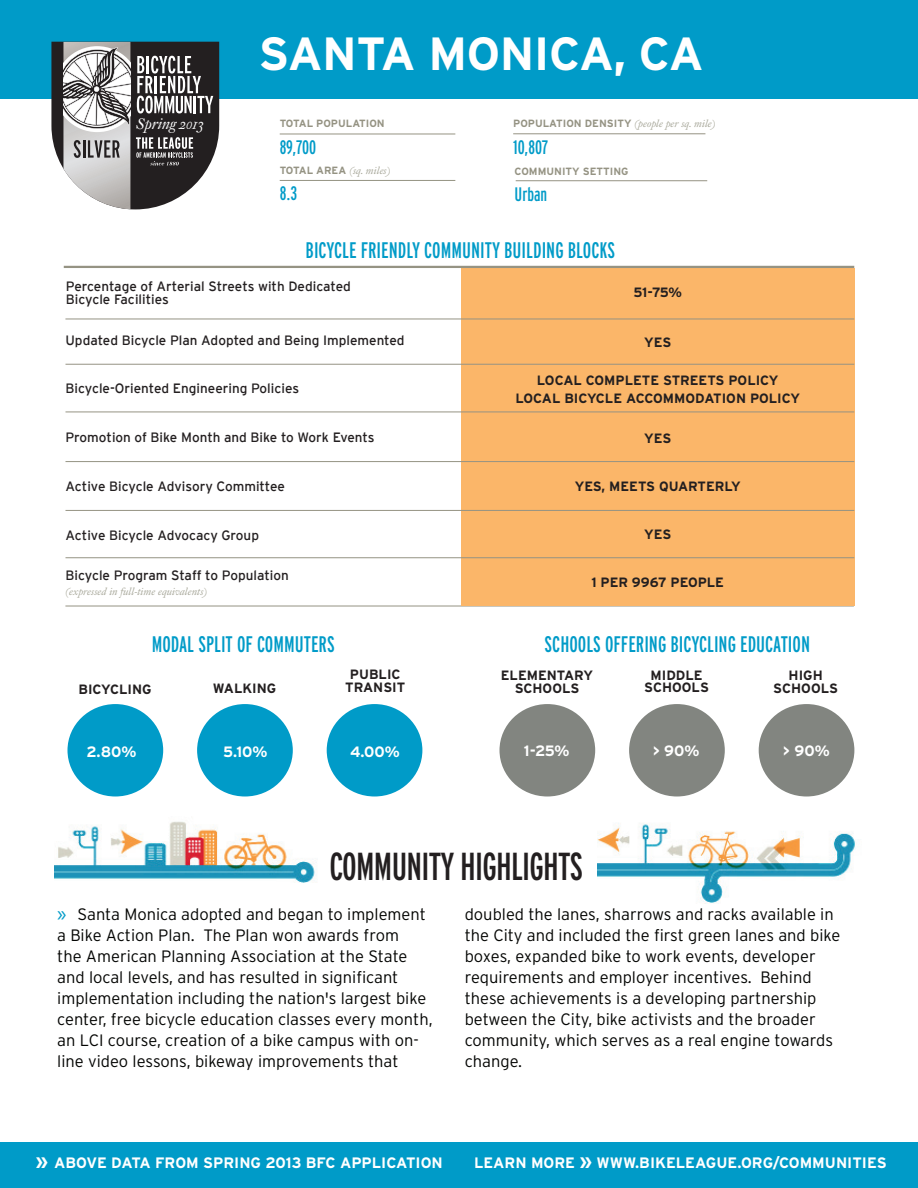
<style>
.page{position:relative;width:918px;height:1188px;background:#fff}
.page>*{position:absolute;margin:0;border:0;box-sizing:border-box;transform-origin:0 0}
.t1{font:700 46.5px "Interstate";letter-spacing:-.01em;color:#fff}
.t2{font:extra-condensed 39px "Interstate";letter-spacing:-.02em;color:#231f20}
.t3{font:extra-condensed 22.5px "Interstate";color:#009bc8}
.t4{font:extra-condensed 19.5px "Interstate";color:#009bc8}
.t5{font:300 16.5px/21px "Interstate";color:#040503}
.t6{font:700 15.15px "Interstate";color:#fff}
.t7{font:700 15px "Interstate";color:#fff}
.t8{font:italic 15px "DTL Fleischmann SD";color:#fff}
.t9{font:13.5px/13.5px "Interstate";color:#231f20}
.t10{font:700 13.5px/13.2px "Interstate";color:#231f20;text-align:center}
.t11{font:italic 10.5px "Fleischman BT Pro";color:#a6a698}
.t12{font:700 10.5px "Interstate";color:#959383}
.s1{font-family:"Interstate";font-weight:700;font-style:normal;color:#959383}
.s2{font-family:"Myriad Pro";font-weight:400;font-size:22.5px;color:#009bc8}
.s3{font-size:20.25px}
</style>
<div class="page">
<div style="left:0;top:0;width:918px;height:99px;background:#009bc8"></div>
<div style="left:0;top:1143px;width:918px;height:45px;background:#009bc8"></div>
<hr style="left:65px;top:606px;width:789px;height:1px;background:#959383">
<img style="left:54px;top:821px;width:261px;height:62px">
<img style="left:597px;top:823px;width:258px;height:80px">
<hr style="left:513px;top:133px;width:192px;height:1px;background:#959383">
<hr style="left:280px;top:134px;width:175px;height:1px;background:#959383">
<hr style="left:280px;top:180px;width:175px;height:1px;background:#959383">
<hr style="left:516px;top:180px;width:191px;height:1px;background:#959383">
<div style="left:461px;top:315px;width:393px;height:52px;background:#fbb669"></div>
<div style="left:461px;top:362px;width:393px;height:52px;background:#fbb669"></div>
<div style="left:461px;top:413px;width:393px;height:49px;background:#fbb669"></div>
<div style="left:461px;top:461px;width:393px;height:49px;background:#fbb669"></div>
<div style="left:461px;top:509px;width:393px;height:50px;background:#fbb669"></div>
<div style="left:461px;top:557px;width:393px;height:49px;background:#fbb669"></div>
<hr style="left:66px;top:557px;width:788px;height:1px;background:#959383">
<hr style="left:66px;top:510px;width:788px;height:1px;background:#959383">
<hr style="left:66px;top:412px;width:788px;height:1px;background:#959383">
<hr style="left:66px;top:364px;width:788px;height:1px;background:#959383">
<div style="left:67px;top:704px;width:96px;height:92px;background:#009bc8;border-radius:50%"></div>
<div style="left:197px;top:704px;width:96px;height:92px;background:#009bc8;border-radius:50%"></div>
<div style="left:327px;top:704px;width:95px;height:92px;background:#009bc8;border-radius:50%"></div>
<hr style="left:66px;top:461px;width:788px;height:1px;background:#959383">
<div style="left:461px;top:268px;width:393px;height:48px;background:#fbb669"></div>
<hr style="left:64px;top:266px;width:790px;height:2px;background:#959383">
<hr style="left:65px;top:319px;width:789px;height:1px;background:#959383">
<div style="left:499px;top:704px;width:96px;height:92px;background:#828580;border-radius:50%"></div>
<div style="left:629px;top:704px;width:96px;height:92px;background:#828580;border-radius:50%"></div>
<div style="left:759px;top:704px;width:95px;height:92px;background:#828580;border-radius:50%"></div>
<svg style="left:51px;top:42px;width:168px;height:167px"></svg>
<p class="t8" style="left:136px;top:115px;width:69px">Spring 2013</p>
<h1 class="t1" style="left:259px;top:25px;width:446px">SANTA MONICA, CA</h1>
<p class="t11" style="left:513px;top:117px;width:204px"><span class="s1">POPULATION DENSITY</span> (people per sq. mile)</p>
<p class="t12" style="left:280px;top:117px;width:107px">TOTAL POPULATION</p>
<p class="t11" style="left:280px;top:164px;width:112px"><span class="s1">TOTAL AREA</span> (sq. miles)</p>
<p class="t4" style="left:280px;top:182px;width:19px">8.3</p>
<p class="t4" style="left:280px;top:135px;width:38px">89,700</p>
<p class="t4" style="left:513px;top:135px;width:37px">10,807</p>
<p class="t12" style="left:515px;top:165px;width:115px">COMMUNITY SETTING</p>
<p class="t4" style="left:515px;top:183px;width:34px">Urban</p>
<h3 class="t3" style="left:306px;top:236px;width:311px">BICYCLE FRIENDLY COMMUNITY BUILDING BLOCKS</h3>
<p class="t9" style="left:66px;top:279px;width:287px">Percentage of Arterial Streets with Dedicated<br>Bicycle Facilities</p>
<p class="t9" style="left:65px;top:333px;width:341px">Updated Bicycle Plan Adopted and Being Implemented</p>
<p class="t9" style="left:65px;top:382px;width:235px">Bicycle-Oriented Engineering Policies</p>
<p class="t9" style="left:65px;top:430px;width:311px">Promotion of Bike Month and Bike to Work Events</p>
<p class="t9" style="left:65px;top:479px;width:221px">Active Bicycle Advisory Committee</p>
<p class="t9" style="left:65px;top:528px;width:195px">Active Bicycle Advocacy Group</p>
<p class="t9" style="left:65px;top:569px;width:225px">Bicycle Program Staff to Population</p>
<p class="t11" style="left:66px;top:585px;width:143px">(expressed in full-time equivalents)</p>
<p class="t10" style="left:633px;top:286px;width:50px">51-75%</p>
<p class="t10" style="left:644px;top:335px;width:29px">YES</p>
<p class="t10" style="left:515px;top:371px;width:286px;line-height:18px">LOCAL COMPLETE STREETS POLICY<br>LOCAL BICYCLE ACCOMMODATION POLICY</p>
<p class="t10" style="left:644px;top:432px;width:29px">YES</p>
<p class="t10" style="left:575px;top:479px;width:167px">YES, MEETS QUARTERLY</p>
<p class="t10" style="left:644px;top:528px;width:29px">YES</p>
<p class="t10" style="left:591px;top:576px;width:134px">1 PER 9967 PEOPLE</p>
<h3 class="t3" style="left:152px;top:630px;width:184px">MODAL SPLIT OF COMMUTERS</h3>
<p class="t10" style="left:78px;top:682px;width:75px">BICYCLING</p>
<p class="t10" style="left:213px;top:681px;width:65px">WALKING</p>
<p class="t10" style="left:345px;top:667px;width:62px">PUBLIC<br>TRANSIT</p>
<h3 class="t3" style="left:545px;top:630px;width:267px">SCHOOLS OFFERING BICYCLING EDUCATION</h3>
<p class="t10" style="left:644px;top:669px;width:66px;line-height:12px">MIDDLE<br>SCHOOLS</p>
<p class="t10" style="left:501px;top:668px;width:94px">ELEMENTARY<br>SCHOOLS</p>
<p class="t10" style="left:773px;top:668px;width:66px">HIGH<br>SCHOOLS</p>
<p class="t7" style="left:86px;top:742px;width:52px">2.80%</p>
<p class="t7" style="left:223px;top:742px;width:46px">5.10%</p>
<p class="t7" style="left:350px;top:742px;width:51px">4.00%</p>
<p class="t7" style="left:524px;top:742px;width:47px">1-25%</p>
<p class="t7" style="left:653px;top:742px;width:48px">&gt; 90%</p>
<p class="t7" style="left:783px;top:742px;width:48px">&gt; 90%</p>
<h2 class="t2" style="left:329px;top:843px;width:255px">COMMUNITY HIGHLIGHTS</h2>
<p class="t5" style="left:57px;top:904px;width:377px"><span class="s2">»</span> Santa Monica adopted and began to implement a Bike Action Plan. The Plan won awards from<br>the American Planning Association at the State and local levels, and has resulted in significant implementation including the nation's largest bike center, free bicycle education classes every month, an LCI course, creation of a bike campus with on&shy;line video lessons, bikeway improvements that</p>
<p class="t5" style="left:465px;top:904px;width:377px">doubled the lanes, sharrows and racks available in the City and included the first green lanes and bike boxes, expanded bike to work events, developer requirements and employer incentives. Behind these achievements is a developing partnership between the City, bike activists and the broader community, which serves as a real engine towards change.</p>
<p class="t6" style="left:36px;top:1153px;width:409px"><span class="s3">»</span> ABOVE DATA FROM SPRING 2013 BFC APPLICATION</p>
<p class="t6" style="left:474px;top:1153px;width:414px">LEARN MORE <span class="s3">»</span> WWW.BIKELEAGUE.ORG/COMMUNITIES</p>
</div>
